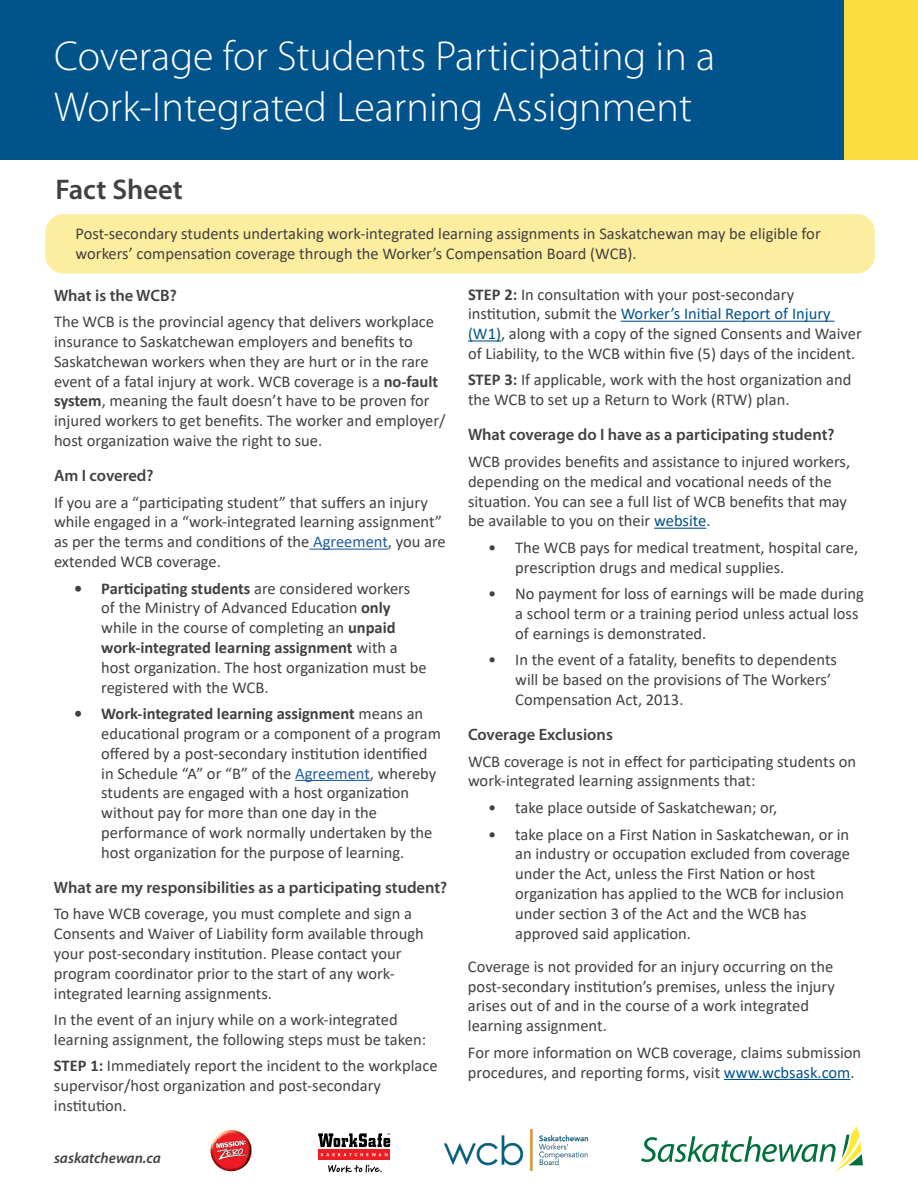
<style>
.page{position:relative;width:918px;height:1188px;background:#fff}
.page>*{position:absolute;margin:0;border:0;box-sizing:border-box;transform-origin:0 0}
.t1{font:300 42px/50.4px "Myriad Pro";color:#fff}
.t2{font:600 28.5px "Myriad Pro";color:#414042}
.t3{font:16.5px/19.8px "Calibri";color:#414042}
.t4{font:600 16.5px "Myriad Pro";color:#414042}
.t5{font:italic 600 15px "Myriad Pro";color:#414042}
.s1{font-weight:700}
.s2{color:#215e9e}
.s3{color:#00538b}
</style>
<div class="page">
<svg style="left:641px;top:1126px;width:222px;height:47px"></svg>
<img style="left:445px;top:1130px;width:142px;height:40px">
<div style="left:318px;top:1150px;width:72px;height:10px;background:#ed1d24"></div>
<svg style="left:321px;top:1153px;width:66px;height:3px"></svg>
<svg style="left:318px;top:1133px;width:72px;height:14px"></svg>
<svg style="left:328px;top:1165px;width:54px;height:8px"></svg>
<svg style="left:210px;top:1130px;width:42px;height:41px"></svg>
<div style="left:45px;top:214px;width:830px;height:60px;background:#fdee9f;border-radius:18px"></div>
<div style="left:0;top:0;width:845px;height:160px;background:#00538b"></div>
<div style="left:845px;top:0;width:73px;height:160px;background:#fbdd40"></div>
<hr style="left:310px;top:549px;width:78px;height:1px;background:#215e9e">
<hr style="left:295px;top:780px;width:75px;height:1px;background:#215e9e">
<hr style="left:621px;top:321px;width:213px;height:1px;background:#00538b">
<hr style="left:468px;top:340px;width:33px;height:2px;background:#00538b">
<hr style="left:654px;top:528px;width:52px;height:1px;background:#00538b">
<hr style="left:724px;top:1079px;width:126px;height:1px;background:#00538b">
<h1 class="t1" style="left:54px;top:31px;width:663px">Coverage for Students Participating in a<br>Work-Integrated Learning Assignment</h1>
<h2 class="t2" style="left:56px;top:172px;width:129px">Fact Sheet</h2>
<p class="t3" style="left:76px;top:223px;width:747px">Post-secondary students undertaking work-integrated learning assignments in Saskatchewan may be eligible for workers’ compensation coverage through the Worker’s Compensation Board (WCB).</p>
<p class="t4" style="left:54px;top:285px;width:124px">What is the WCB?</p>
<p class="t3" style="left:54px;top:311px;width:393px">The WCB is the provincial agency that delivers workplace insurance to Saskatchewan employers and benefits to Saskatchewan workers when they are hurt or in the rare event of a fatal injury at work. WCB coverage is a <span class="s1">no-fault system</span>, meaning the fault doesn’t have to be proven for injured workers to get benefits. The worker and employer/ host organization waive the right to sue.</p>
<p class="t4" style="left:54px;top:465px;width:101px">Am I covered?</p>
<p class="t3" style="left:54px;top:492px;width:393px">If you are a “participating student” that suffers an injury while engaged in a “work-integrated learning assignment” as per the terms and conditions of the <span class="s2">Agreement</span>, you are extended WCB coverage.</p>
<p class="t3" style="left:101px;top:578px;width:327px;text-indent:-27px"><span class="s1">• Participating students</span> are considered workers of the Ministry of Advanced Education <span class="s1">only </span>while in the course of completing an <span class="s1">unpaid work-integrated learning assignment</span> with a host organization. The host organization must be registered with the WCB.</p>
<p class="t3" style="left:101px;top:703px;width:341px;text-indent:-27px"><span class="s1">• Work-integrated learning assignment</span> means an educational program or a component of a program offered by a post-secondary institution identified in Schedule “A” or “B” of the <span class="s2">Agreement</span>, whereby students are engaged with a host organization without pay for more than one day in the performance of work normally undertaken by the host organization for the purpose of learning.</p>
<p class="t4" style="left:54px;top:877px;width:395px">What are my responsibilities as a participating student?</p>
<p class="t3" style="left:54px;top:904px;width:371px">To have WCB coverage, you must complete and sign a Consents and Waiver of Liability form available through your post-secondary institution. Please contact your program coordinator prior to the start of any work&shy;integrated learning assignments.</p>
<p class="t3" style="left:54px;top:1009px;width:374px">In the event of an injury while on a work-integrated learning assignment, the following steps must be taken:</p>
<p class="t3" style="left:54px;top:1056px;width:385px"><span class="s1">STEP 1:</span> Immediately report the incident to the workplace supervisor/host organization and post-secondary institution.</p>
<p class="t5" style="left:54px;top:1148px;width:108px">saskatchewan.ca</p>
<p class="t3" style="left:468px;top:284px;width:395px"><span class="s1">STEP 2:</span> In consultation with your post-secondary institution, submit the <span class="s3">Worker’s Initial Report of Injury (W1)</span>, along with a copy of the signed Consents and Waiver of Liability, to the WCB within five (5) days of the incident.</p>
<p class="t3" style="left:468px;top:370px;width:385px"><span class="s1">STEP 3:</span> If applicable, work with the host organization and the WCB to set up a Return to Work (RTW) plan.</p>
<p class="t4" style="left:468px;top:424px;width:368px">What coverage do I have as a participating student?</p>
<p class="t3" style="left:468px;top:451px;width:384px">WCB provides benefits and assistance to injured workers, depending on the medical and vocational needs of the situation. You can see a full list of WCB benefits that may be available to you on their <span class="s3">website.</span></p>
<p class="t3" style="left:515px;top:537px;width:344px;text-indent:-27px">• The WCB pays for medical treatment, hospital care, prescription drugs and medical supplies.</p>
<p class="t3" style="left:515px;top:583px;width:350px;text-indent:-27px">• No payment for loss of earnings will be made during a school term or a training period unless actual loss of earnings is demonstrated.</p>
<p class="t3" style="left:515px;top:650px;width:323px;text-indent:-27px">• In the event of a fatality, benefits to dependents will be based on the provisions of The Workers’<br>Compensation Act, 2013.</p>
<p class="t4" style="left:468px;top:724px;width:146px">Coverage Exclusions</p>
<p class="t3" style="left:468px;top:751px;width:390px">WCB coverage is not in effect for participating students on work-integrated learning assignments that:</p>
<p class="t3" style="left:488px;top:797px;width:291px">• take place outside of Saskatchewan; or,</p>
<p class="t3" style="left:515px;top:824px;width:336px;text-indent:-27px">• take place on a First Nation in Saskatchewan, or in an industry or occupation excluded from coverage under the Act, unless the First Nation or host organization has applied to the WCB for inclusion under section 3 of the Act and the WCB has approved said application.</p>
<p class="t3" style="left:468px;top:956px;width:368px">Coverage is not provided for an injury occurring on the post-secondary institution’s premises, unless the injury arises out of and in the course of a work integrated learning assignment.</p>
<p class="t3" style="left:468px;top:1042px;width:395px">For more information on WCB coverage, claims submission procedures, and reporting forms, visit <span class="s3">www.wcbsask.com</span>.</p>
</div>
